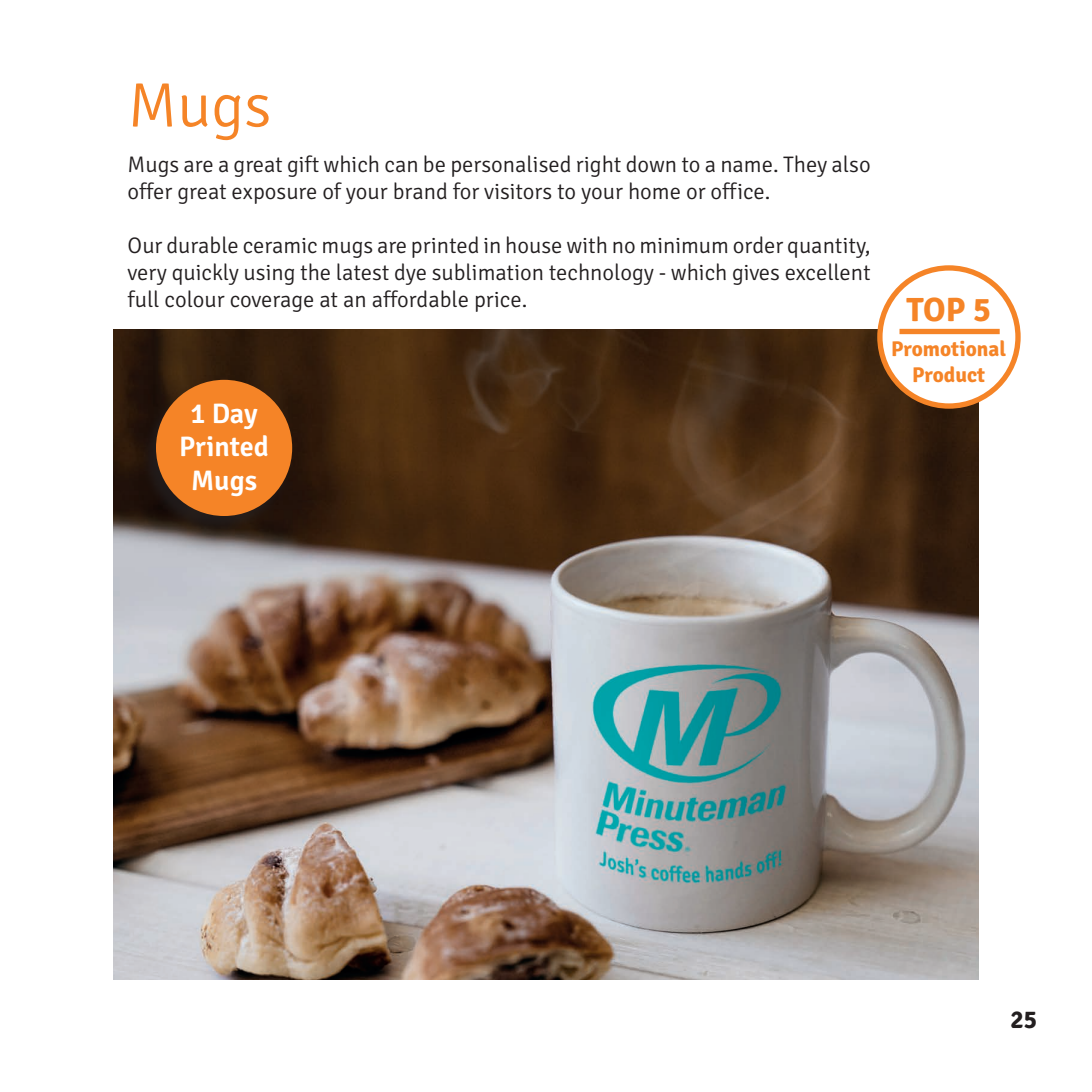
<style>
.page{position:relative;width:1092px;height:1092px;background:#fff}
.page>*{position:absolute;margin:0;border:0;box-sizing:border-box;transform-origin:0 0}
.t1{font:300 62.5px "Signika";color:#f58427}
.t2{font:700 33.75px "Signika";color:#f58427}
.t3{font:600 28.25px/33.8px "Signika";color:#fff;text-align:center}
.t4{font:700 25px "Signika";color:#231f20}
.t5{font:300 22.5px/27px "Signika";color:#231f20}
.t6{font:700 21.25px/25.5px "Signika";color:#f58427;text-align:center}
</style>
<div class="page">
<img style="left:113px;top:330px;width:865px;height:649px">
<div style="left:879px;top:268px;width:138px;height:138px;background:#fff;border-radius:50%"></div>
<div style="left:877px;top:265px;width:143px;height:143px;border:5px solid #f58427;border-radius:50%"></div>
<div style="left:899px;top:329px;width:100px;height:5px;background:#f58427"></div>
<div style="left:140px;top:380px;width:155px;height:155px;background:#231f20;opacity:.75"></div>
<div style="left:156px;top:380px;width:136px;height:136px;background:#f58427;border-radius:50%"></div>
<h1 class="t1" style="left:128px;top:71px;width:145px">Mugs</h1>
<p class="t5" style="left:128px;top:151px;width:744px">Mugs are a great gift which can be personalised right down to a name. They also offer great exposure of your brand for visitors to your home or office.</p>
<p class="t5" style="left:128px;top:232px;width:744px;text-align:justify">Our durable ceramic mugs are printed in house with no minimum order quantity, very quickly using the latest dye sublimation technology - which gives excellent full colour coverage at an affordable price.</p>
<p class="t3" style="left:179px;top:396px;width:91px">1 Day<br>Printed<br>Mugs</p>
<h2 class="t2" style="left:906px;top:289px;width:86px">TOP 5</h2>
<p class="t6" style="left:891px;top:336px;width:116px">Promotional<br>Product</p>
<p class="t4" style="left:1010px;top:1004px;width:28px">25</p>
</div>
